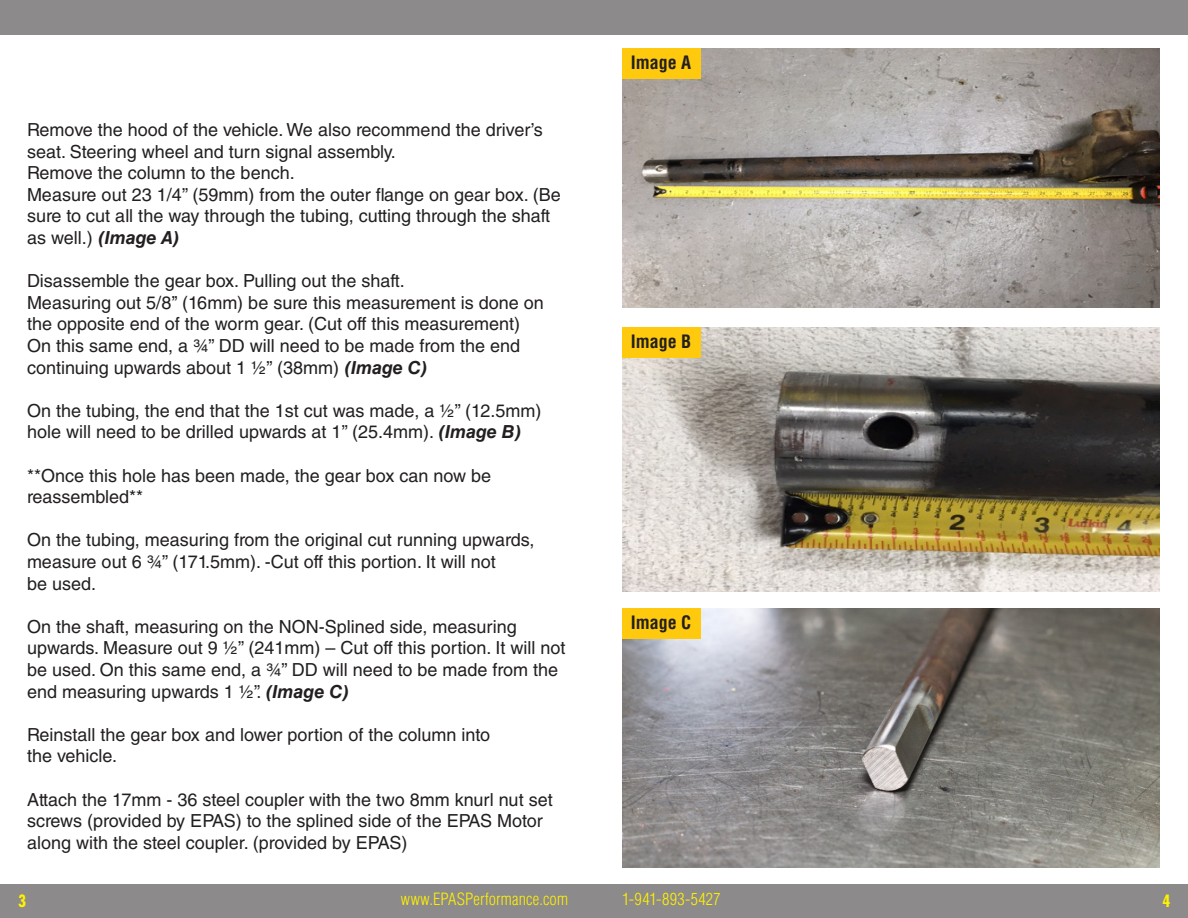
<style>
.page{position:relative;width:1188px;height:918px;background:#fff}
.page>*{position:absolute;margin:0;border:0;box-sizing:border-box;transform-origin:0 0}
.t1{font:18px/21.6px "Helvetica LT Std";color:#231f20}
.t2{font:700 condensed 18px "Helvetica LT Std";color:#231f20}
.t3{font:300 condensed 16.5px "Helvetica LT Std";letter-spacing:.01em;color:#fff101}
.t4{font:700 condensed 16.5px "Futura Std";color:#fff101}
.s1{font-weight:700;font-style:italic}
</style>
<div class="page">
<div style="left:0;top:884px;width:1188px;height:34px;background:#8c8a8b"></div>
<div style="left:0;top:0;width:1188px;height:34px;background:#8c8a8b"></div>
<img style="left:622px;top:49px;width:538px;height:258px">
<img style="left:622px;top:327px;width:538px;height:265px">
<img style="left:622px;top:609px;width:538px;height:258px">
<div style="left:622px;top:48px;width:79px;height:30px;background:#ffc90d"></div>
<div style="left:622px;top:327px;width:79px;height:30px;background:#ffc90d"></div>
<div style="left:622px;top:609px;width:79px;height:30px;background:#ffc90d"></div>
<p class="t1" style="left:27px;top:119px;width:517px">Remove the hood of the vehicle. We also recommend the driver’s seat. Steering wheel and turn signal assembly.</p>
<p class="t1" style="left:27px;top:162px;width:269px">Remove the column to the bench.</p>
<p class="t1" style="left:27px;top:184px;width:535px">Measure out 23 1/4’’ (59mm) from the outer flange on gear box. (Be sure to cut all the way through the tubing, cutting through the shaft as well.) <span class="s1">(Image A)</span></p>
<p class="t1" style="left:27px;top:270px;width:379px">Disassemble the gear box. Pulling out the shaft.</p>
<p class="t1" style="left:27px;top:292px;width:518px">Measuring out 5/8’’ (16mm) be sure this measurement is done on the opposite end of the worm gear. (Cut off this measurement)</p>
<p class="t1" style="left:27px;top:335px;width:495px">On this same end, a ¾’’ DD will need to be made from the end continuing upwards about 1 ½’’ (38mm) <span class="s1">(Image C)</span></p>
<p class="t1" style="left:27px;top:400px;width:516px">On the tubing, the end that the 1st cut was made, a ½’’ (12.5mm) hole will need to be drilled upwards at 1’’ (25.4mm). <span class="s1">(Image B)</span></p>
<p class="t1" style="left:27px;top:464px;width:466px">**Once this hole has been made, the gear box can now be reassembled**</p>
<p class="t1" style="left:27px;top:529px;width:509px">On the tubing, measuring from the original cut running upwards, measure out 6 ¾’’ (171.5mm). -Cut off this portion. It will not</p>
<p class="t1" style="left:27px;top:572px;width:71px">be used.</p>
<p class="t1" style="left:27px;top:616px;width:540px">On the shaft, measuring on the NON-Splined side, measuring upwards. Measure out 9 ½’’ (241mm) – Cut off this portion. It will not be used. On this same end, a ¾’’ DD will need to be made from the end measuring upwards 1 ½’’. <span class="s1">(Image C)</span></p>
<p class="t1" style="left:27px;top:724px;width:465px">Reinstall the gear box and lower portion of the column into</p>
<p class="t1" style="left:27px;top:745px;width:92px">the vehicle.</p>
<p class="t1" style="left:27px;top:788px;width:527px">Attach the 17mm - 36 steel coupler with the two 8mm knurl nut set screws (provided by EPAS) to the splined side of the EPAS Motor along with the steel coupler. (provided by EPAS)</p>
<p class="t2" style="left:631px;top:51px;width:62px">Image A</p>
<p class="t2" style="left:631px;top:330px;width:62px">Image B</p>
<p class="t2" style="left:631px;top:611px;width:62px">Image C</p>
<p class="t4" style="left:18px;top:891px;width:10px">3</p>
<p class="t3" style="left:401px;top:889px;width:169px">www.EPASPerformance.com</p>
<p class="t3" style="left:622px;top:889px;width:100px">1-941-893-5427</p>
<p class="t4" style="left:1162px;top:891px;width:10px">4</p>
</div>
